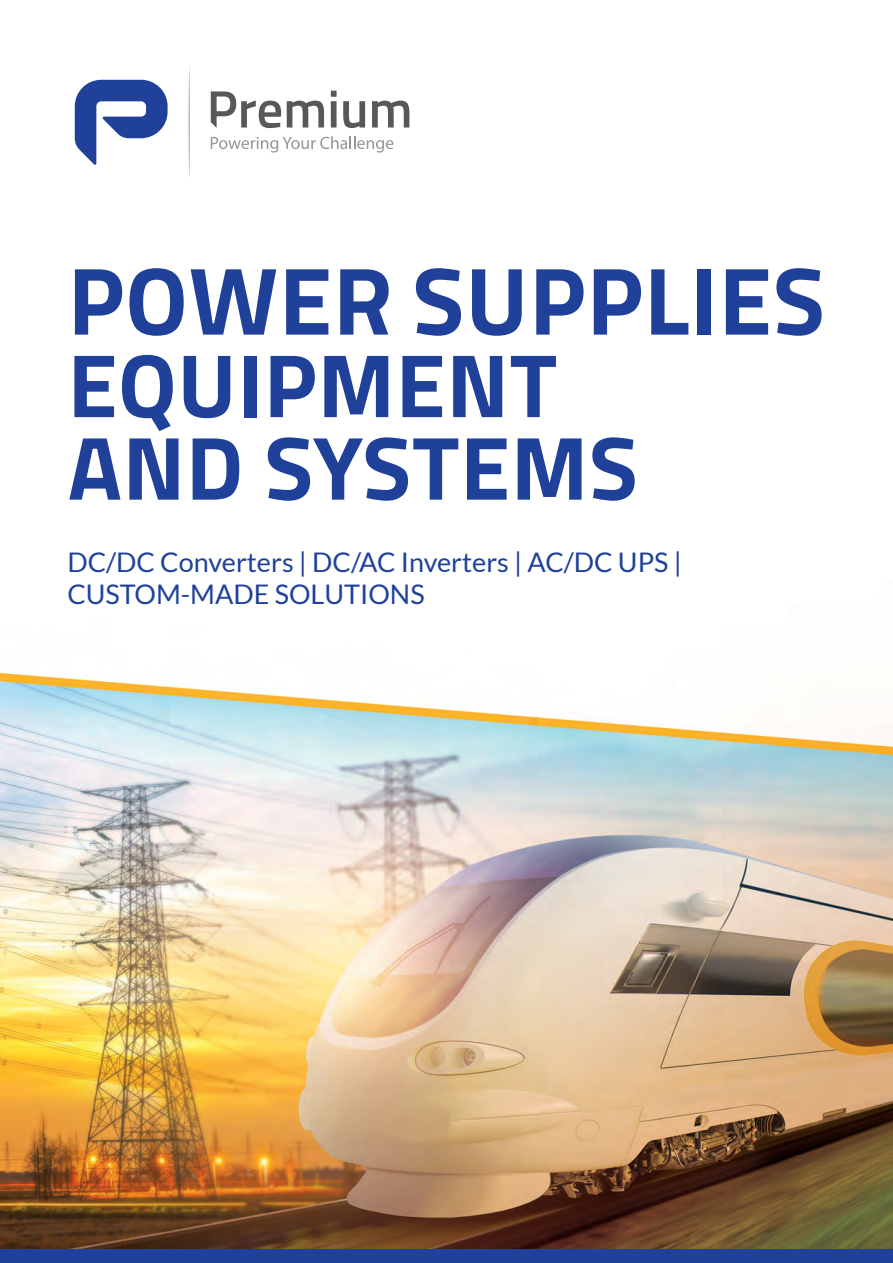
<style>
.page{position:relative;width:893px;height:1263px;background:#fff}
.page>*{position:absolute;margin:0;border:0;box-sizing:border-box;transform-origin:0 0}
.t1{font:700 96px "Titillium Web";letter-spacing:.01em;color:#20419a}
.t2{font:700 90px/82.5px "Titillium Web";letter-spacing:.01em;color:#20419a}
.t3{font:27px/32.4px "Lato";color:#20419a}
</style>
<div class="page">
<img style="left:0;top:79px;width:893px;height:1170px">
<svg style="left:189px;top:67px;width:1px;height:114px"></svg>
<svg style="left:211px;top:136px;width:182px;height:17px"></svg>
<svg style="left:287px;top:101px;width:37px;height:27px"></svg>
<svg style="left:331px;top:91px;width:5px;height:37px"></svg>
<svg style="left:343px;top:101px;width:22px;height:27px"></svg>
<svg style="left:372px;top:101px;width:37px;height:27px"></svg>
<svg style="left:211px;top:91px;width:70px;height:37px"></svg>
<svg style="left:75px;top:80px;width:93px;height:85px"></svg>
<div style="left:0;top:1249px;width:893px;height:14px;background:#20419a"></div>
<h1 class="t1" style="left:68px;top:226px;width:759px">POWER SUPPLIES</h1>
<h2 class="t2" style="left:68px;top:342px;width:572px">EQUIPMENT<br>AND SYSTEMS</h2>
<p class="t3" style="left:67px;top:545px;width:616px">DC/DC Converters | DC/AC Inverters | AC/DC UPS |<br>CUSTOM-MADE SOLUTIONS</p>
</div>
